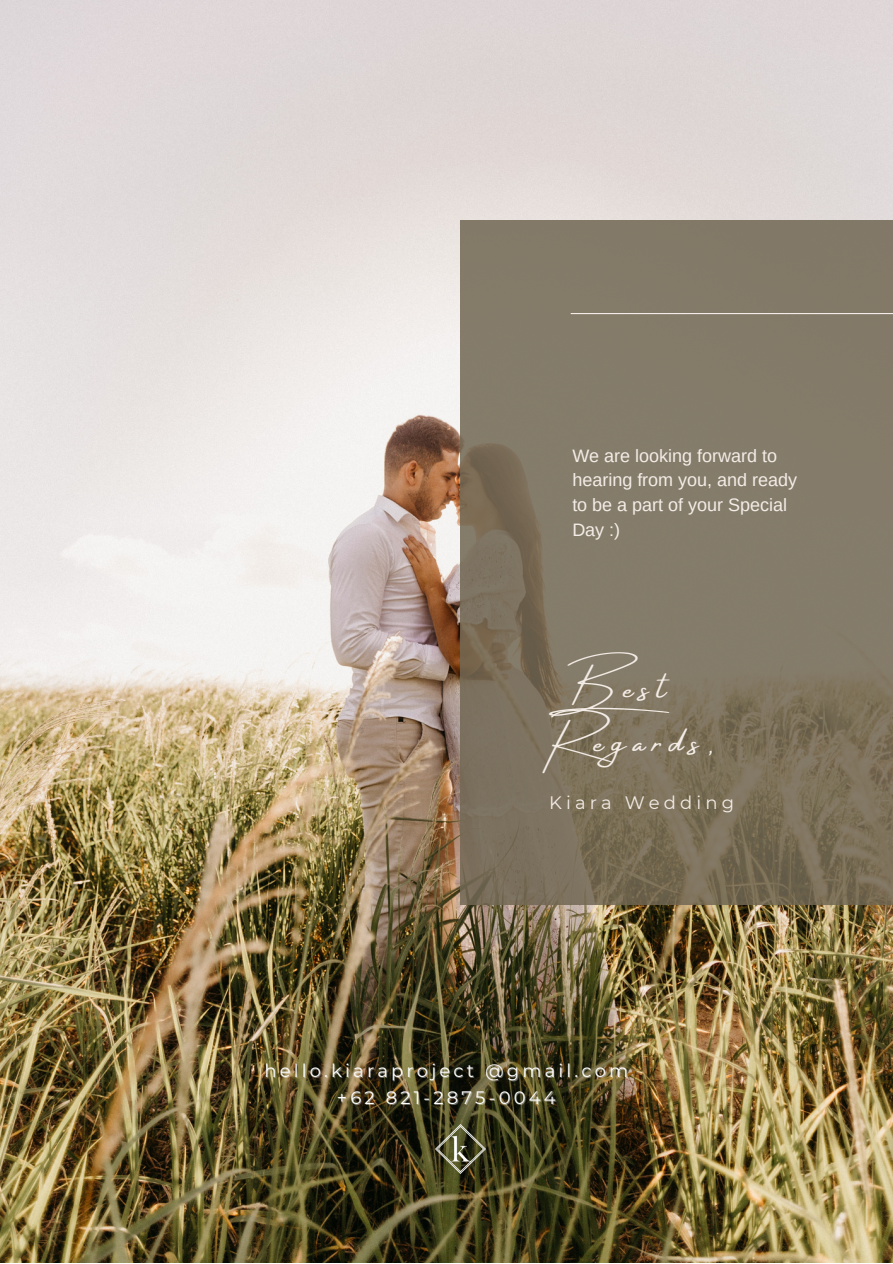
<style>
.page{position:relative;width:893px;height:1264px;background:#fff}
.page>*{position:absolute;margin:0;border:0;box-sizing:border-box;transform-origin:0 0}
.t1{font:34.5px/54px "Amsterdam Four";letter-spacing:.23em;color:#f4ede7}
.t2{font:18px/24.8px "Arimo";color:#f4ede7}
.t3{font:18px/27px "Montserrat";letter-spacing:.175em;color:#fff;text-align:center}
.t4{font:18px "Montserrat";letter-spacing:.23em;color:#f4ede7}
</style>
<div class="page">
<img style="left:0;top:0;width:892px;height:1262px">
<svg style="left:460px;top:220px;width:432px;height:685px;background:#807663"></svg>
<hr style="left:570px;top:313px;width:322px;height:1px;background:#f4ede7">
<img style="left:436px;top:1124px;width:49px;height:49px">
<p class="t2" style="left:572px;top:443px;width:226px">We are looking forward to hearing from you, and ready to be a part of your Special<br>Day :)</p>
<h1 class="t1" style="left:549px;top:662px;width:166px">Best<br>Regards,</h1>
<p class="t4" style="left:549px;top:792px;width:186px">Kiara Wedding</p>
<p class="t3" style="left:264px;top:1057px;width:365px">hello.kiaraproject @gmail.com +62 821-2875-0044</p>
</div>
